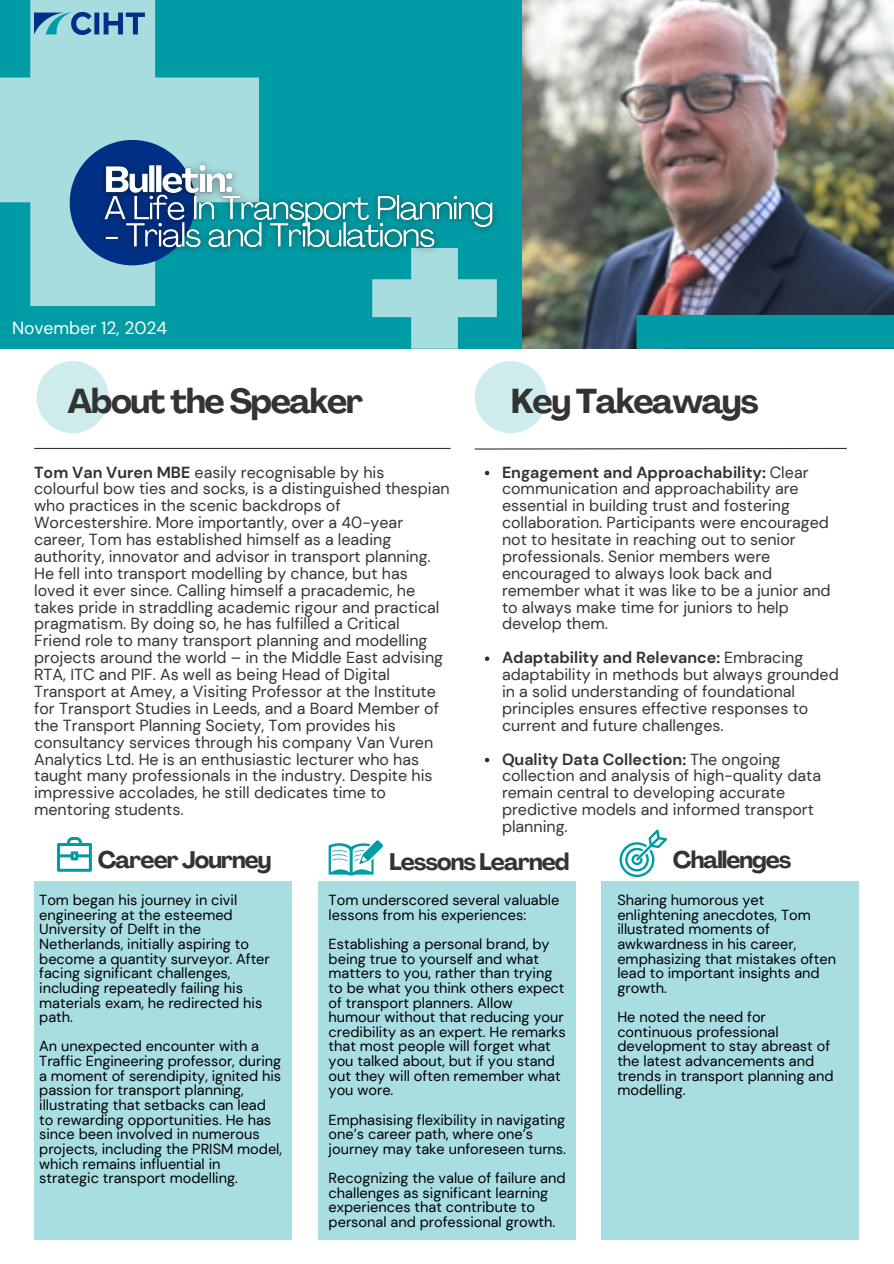
<style>
.page{position:relative;width:894px;height:1264px;background:#fff}
.page>*{position:absolute;margin:0;border:0;box-sizing:border-box;transform-origin:0 0}
.t1{font:700 34.05px "Agrandir";letter-spacing:-.04em;color:#323434}
.t2{font:700 23.55px "Agrandir";letter-spacing:-.04em;color:#323434}
.t3{font:17.55px "DM Sans";color:#fff}
.t4{font:16.05px/16.8px "DM Sans";color:#323434}
.t5{font:14.55px/14.7px "DM Sans";color:#000}
.s1{font-weight:700}
</style>
<div class="page">
<div style="left:0;top:0;width:893px;height:349px;background:#009ca6"></div>
<svg style="left:0;top:0;width:259px;height:306px;fill:#a8dde0"></svg>
<img style="left:522px;top:0;width:371px;height:349px">
<div style="left:636px;top:315px;width:257px;height:34px;background:#009ca6"></div>
<hr style="left:34px;top:448px;width:416px;height:1px;background:#323434">
<div style="left:37px;top:361px;width:72px;height:72px;background:#ceecee;border-radius:50%"></div>
<div style="left:70px;top:140px;width:125px;height:125px;background:#003086;border-radius:50%"></div>
<svg style="left:372px;top:262px;width:124px;height:87px"></svg>
<img style="left:34px;top:12px;width:110px;height:23px">
<svg style="left:474px;top:447px;width:373px;height:3px"></svg>
<div style="left:474px;top:361px;width:72px;height:72px;background:#ceecee;border-radius:50%"></div>
<div style="left:34px;top:881px;width:258px;height:358px;background:#a8dde1"></div>
<div style="left:318px;top:881px;width:257px;height:358px;background:#a8dde1"></div>
<div style="left:601px;top:881px;width:258px;height:358px;background:#a8dde1"></div>
<svg style="left:57px;top:837px;width:35px;height:34px"></svg>
<svg style="left:328px;top:840px;width:55px;height:35px"></svg>
<svg style="left:619px;top:829px;width:47px;height:47px"></svg>
<img style="left:92px;top:152px;width:404px;height:110px">
<svg style="left:484px;top:471px;width:5px;height:4px"></svg>
<svg style="left:484px;top:656px;width:5px;height:5px"></svg>
<svg style="left:484px;top:757px;width:5px;height:5px"></svg>
<p class="t3" style="left:12px;top:317px;width:157px">November 12, 2024</p>
<h1 class="t1" style="left:68px;top:388px;width:297px">About the Speaker</h1>
<h4 class="t4" style="left:34px;top:463px;width:417px"><span class="s1">Tom Van Vuren MBE</span> easily recognisable by his colourful bow ties and socks, is a distinguished thespian who practices in the scenic backdrops of Worcestershire. More importantly, over a 40-year career, Tom has established himself as a leading authority, innovator and advisor in transport planning.<br>He fell into transport modelling by chance, but has loved it ever since. Calling himself a pracademic, he takes pride in straddling academic rigour and practical pragmatism. By doing so, he has fulfilled a Critical Friend role to many transport planning and modelling projects around the world – in the Middle East advising RTA, ITC and PIF. As well as being Head of Digital Transport at Amey, a Visiting Professor at the Institute for Transport Studies in Leeds, and a Board Member of the Transport Planning Society, Tom provides his consultancy services through his company Van Vuren Analytics Ltd. He is an enthusiastic lecturer who has taught many professionals in the industry. Despite his impressive accolades, he still dedicates time to mentoring students.</h4>
<p class="t1" style="left:510px;top:388px;width:249px">Key Takeaways</p>
<h1 class="t4" style="left:502px;top:463px;width:330px"><span class="s1">Engagement and Approachability:</span> Clear communication and approachability are essential in building trust and fostering collaboration. Participants were encouraged not to hesitate in reaching out to senior professionals. Senior members were encouraged to always look back and remember what it was like to be a junior and to always make time for juniors to help develop them.</h1>
<h4 class="t4" style="left:502px;top:649px;width:338px"><span class="s1">Adaptability and Relevance:</span> Embracing adaptability in methods but always grounded in a solid understanding of foundational principles ensures effective responses to current and future challenges.</h4>
<p class="t4" style="left:502px;top:750px;width:320px"><span class="s1">Quality Data Collection:</span> The ongoing collection and analysis of high-quality data remain central to developing accurate predictive models and informed transport planning.</p>
<p class="t2" style="left:98px;top:850px;width:175px">Career Journey</p>
<p class="t2" style="left:389px;top:852px;width:182px">Lessons Learned</p>
<p class="t2" style="left:672px;top:850px;width:120px">Challenges</p>
<p class="t5" style="left:39px;top:892px;width:232px">Tom began his journey in civil engineering at the esteemed<br>University of Delft in the<br>Netherlands, initially aspiring to become a quantity surveyor. After facing significant challenges, including repeatedly failing his materials exam, he redirected his path.</p>
<p class="t5" style="left:39px;top:1039px;width:244px">An unexpected encounter with a Traffic Engineering professor, during a moment of serendipity, ignited his passion for transport planning, illustrating that setbacks can lead to rewarding opportunities. He has since been involved in numerous projects, including the PRISM model, which remains influential in strategic transport modelling.</p>
<p class="t5" style="left:328px;top:892px;width:232px">Tom underscored several valuable lessons from his experiences:</p>
<h3 class="t5" style="left:328px;top:936px;width:239px">Establishing a personal brand, by being true to yourself and what matters to you, rather than trying to be what you think others expect of transport planners. Allow humour without that reducing your credibility as an expert. He remarks that most people will forget what you talked about, but if you stand out they will often remember what you wore.</h3>
<h3 class="t5" style="left:328px;top:1112px;width:239px">Emphasising flexibility in navigating one’s career path, where one’s journey may take unforeseen turns.</h3>
<h3 class="t5" style="left:328px;top:1170px;width:238px">Recognizing the value of failure and challenges as significant learning experiences that contribute to personal and professional growth.</h3>
<p class="t5" style="left:617px;top:892px;width:220px">Sharing humorous yet enlightening anecdotes, Tom illustrated moments of awkwardness in his career, emphasizing that mistakes often lead to important insights and growth.</p>
<p class="t5" style="left:617px;top:1009px;width:218px">He noted the need for continuous professional development to stay abreast of the latest advancements and trends in transport planning and modelling.</p>
</div>
